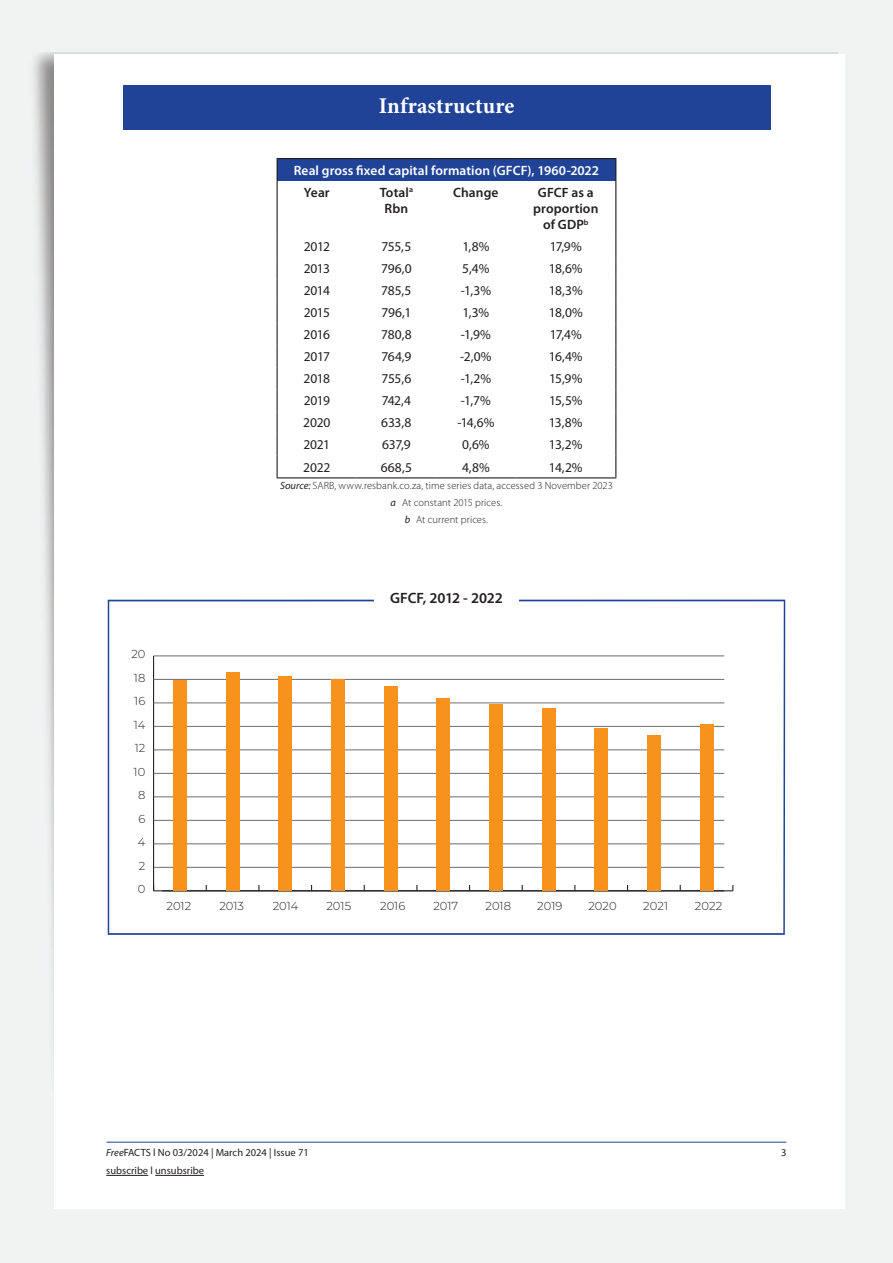
<style>
.page{position:relative;width:893px;height:1263px;background:#f1f3f3}
.page>*{position:absolute;margin:0;border:0;box-sizing:border-box;transform-origin:0 0}
.t1{font:700 22.5px "Minion Pro";letter-spacing:.005em;color:#fff}
.t2{font:600 15px "Myriad Pro";letter-spacing:-.005em;color:#231f20}
.t3{font:13.5px "Myriad Pro";letter-spacing:-.03em;color:#231f20}
.t4{font:600 13.5px "Myriad Pro";letter-spacing:.005em;color:#fff}
.t5{font:600 13.5px/16.2px "Myriad Pro";letter-spacing:.005em;color:#231f20;text-align:center}
.t6{font:300 11.55px "Montserrat";color:#231f20}
.t7{font:300 10.5px/16.8px "Myriad Pro";letter-spacing:.01em;color:#231f20;text-align:center}
.t8{font:10.5px "Myriad Pro";color:#231f20}
.s1{font-weight:400;font-style:italic}
.s2{font-style:italic}
</style>
<div class="page">
<div style="left:54px;top:54px;width:791px;height:1155px;background:#fff"></div>
<hr style="left:106px;top:1175px;width:42px;height:1px;background:#231f20">
<hr style="left:155px;top:1175px;width:49px;height:1px;background:#231f20">
<hr style="left:107px;top:1142px;width:679px;height:1px;background:#204397">
<div style="left:123px;top:85px;width:647px;height:45px;background:#204397"></div>
<svg style="left:108px;top:600px;width:677px;height:335px"></svg>
<div style="left:374px;top:592px;width:145px;height:18px;background:#fff"></div>
<div style="left:277px;top:159px;width:339px;height:22px;background:#204397"></div>
<hr style="left:277px;top:158px;width:80px;height:1px;background:#231f20">
<svg style="left:277px;top:159px;width:1px;height:22px"></svg>
<hr style="left:357px;top:158px;width:79px;height:1px;background:#231f20">
<hr style="left:436px;top:158px;width:80px;height:1px;background:#231f20">
<hr style="left:516px;top:158px;width:100px;height:1px;background:#231f20">
<svg style="left:615px;top:159px;width:1px;height:22px"></svg>
<hr style="left:277px;top:181px;width:1px;height:54px;background:#231f20">
<hr style="left:615px;top:181px;width:1px;height:54px;background:#231f20">
<svg style="left:277px;top:235px;width:1px;height:242px"></svg>
<svg style="left:615px;top:235px;width:1px;height:242px"></svg>
<hr style="left:277px;top:477px;width:80px;height:1px;background:#231f20">
<hr style="left:357px;top:477px;width:79px;height:1px;background:#231f20">
<hr style="left:436px;top:477px;width:80px;height:1px;background:#231f20">
<hr style="left:516px;top:477px;width:100px;height:1px;background:#231f20">
<h1 class="t1" style="left:379px;top:90px;width:137px">Infrastructure</h1>
<p class="t4" style="left:294px;top:162px;width:307px">Real gross xed capital formation (GFCF), 1960-2022</p>
<p class="t5" style="left:304px;top:184px;width:27px">Year</p>
<p class="t5" style="left:380px;top:184px;width:35px">Total<sup>a<br></sup>Rbn</p>
<p class="t5" style="left:453px;top:184px;width:47px">Change</p>
<p class="t5" style="left:533px;top:184px;width:67px">GFCF as a proportion of GDP<sup>b</sup></p>
<p class="t3" style="left:304px;top:238px;width:28px">2012</p>
<p class="t3" style="left:381px;top:238px;width:31px">755,5</p>
<p class="t3" style="left:462px;top:238px;width:29px">1,8%</p>
<p class="t3" style="left:550px;top:238px;width:33px">17,9%</p>
<p class="t3" style="left:304px;top:260px;width:28px">2013</p>
<p class="t3" style="left:381px;top:260px;width:32px">796,0</p>
<p class="t3" style="left:462px;top:260px;width:29px">5,4%</p>
<p class="t3" style="left:549px;top:260px;width:35px">18,6%</p>
<p class="t3" style="left:304px;top:282px;width:28px">2014</p>
<p class="t3" style="left:381px;top:282px;width:32px">785,5</p>
<p class="t3" style="left:461px;top:282px;width:32px">-1,3%</p>
<p class="t3" style="left:549px;top:282px;width:35px">18,3%</p>
<p class="t3" style="left:304px;top:304px;width:28px">2015</p>
<p class="t3" style="left:381px;top:304px;width:31px">796,1</p>
<p class="t3" style="left:462px;top:304px;width:28px">1,3%</p>
<p class="t3" style="left:549px;top:304px;width:36px">18,0%</p>
<p class="t3" style="left:304px;top:326px;width:28px">2016</p>
<p class="t3" style="left:381px;top:326px;width:32px">780,8</p>
<p class="t3" style="left:461px;top:326px;width:32px">-1,9%</p>
<p class="t3" style="left:550px;top:326px;width:33px">17,4%</p>
<p class="t3" style="left:304px;top:348px;width:28px">2017</p>
<p class="t3" style="left:381px;top:348px;width:32px">764,9</p>
<p class="t3" style="left:460px;top:348px;width:33px">-2,0%</p>
<p class="t3" style="left:549px;top:348px;width:35px">16,4%</p>
<p class="t3" style="left:304px;top:370px;width:28px">2018</p>
<p class="t3" style="left:381px;top:370px;width:31px">755,6</p>
<p class="t3" style="left:461px;top:370px;width:32px">-1,2%</p>
<p class="t3" style="left:549px;top:370px;width:35px">15,9%</p>
<p class="t3" style="left:304px;top:393px;width:28px">2019</p>
<p class="t3" style="left:382px;top:393px;width:31px">742,4</p>
<p class="t3" style="left:461px;top:393px;width:32px">-1,7%</p>
<p class="t3" style="left:549px;top:393px;width:35px">15,5%</p>
<p class="t3" style="left:303px;top:415px;width:29px">2020</p>
<p class="t3" style="left:381px;top:415px;width:32px">633,8</p>
<p class="t3" style="left:457px;top:415px;width:38px">-14,6%</p>
<p class="t3" style="left:549px;top:415px;width:35px">13,8%</p>
<p class="t3" style="left:303px;top:437px;width:28px">2021</p>
<p class="t3" style="left:382px;top:437px;width:30px">637,9</p>
<p class="t3" style="left:462px;top:437px;width:29px">0,6%</p>
<p class="t3" style="left:549px;top:437px;width:35px">13,2%</p>
<p class="t3" style="left:303px;top:459px;width:29px">2022</p>
<p class="t3" style="left:381px;top:459px;width:33px">668,5</p>
<p class="t3" style="left:462px;top:459px;width:29px">4,8%</p>
<p class="t3" style="left:549px;top:459px;width:35px">14,2%</p>
<p class="t7" style="left:280px;top:477px;width:334px"><span class="s1">Source:</span> SARB, www.resbank.co.za, time series data, accessed 3 November 2023 <span class="s1">a</span> At constant 2015 prices.<br><span class="s1">b</span> At current prices.</p>
<p class="t6" style="left:131px;top:646px;width:16px">20</p>
<p class="t6" style="left:134px;top:670px;width:13px">18</p>
<p class="t6" style="left:134px;top:693px;width:13px">16</p>
<p class="t6" style="left:134px;top:717px;width:13px">14</p>
<p class="t6" style="left:135px;top:740px;width:12px">12</p>
<p class="t6" style="left:134px;top:764px;width:13px">10</p>
<p class="t6" style="left:138px;top:787px;width:9px">8</p>
<p class="t6" style="left:139px;top:811px;width:8px">6</p>
<p class="t6" style="left:138px;top:834px;width:9px">4</p>
<p class="t6" style="left:139px;top:858px;width:8px">2</p>
<p class="t6" style="left:138px;top:881px;width:9px">0</p>
<p class="t2" style="left:390px;top:588px;width:114px">GFCF, 2012 - 2022</p>
<p class="t6" style="left:167px;top:898px;width:26px">2012</p>
<p class="t6" style="left:219px;top:898px;width:26px">2013</p>
<p class="t6" style="left:273px;top:898px;width:27px">2014</p>
<p class="t6" style="left:326px;top:898px;width:26px">2015</p>
<p class="t6" style="left:380px;top:898px;width:27px">2016</p>
<p class="t6" style="left:433px;top:898px;width:26px">2017</p>
<p class="t6" style="left:485px;top:898px;width:27px">2018</p>
<p class="t6" style="left:537px;top:898px;width:27px">2019</p>
<p class="t6" style="left:588px;top:898px;width:30px">2020</p>
<p class="t6" style="left:643px;top:898px;width:26px">2021</p>
<p class="t6" style="left:695px;top:898px;width:29px">2022</p>
<p class="t8" style="left:106px;top:1146px;width:204px"><span class="s2">Free</span>FACTS l No 03/2024 | March 2024 | Issue 71</p>
<p class="t8" style="left:781px;top:1146px;width:7px">3</p>
<p class="t8" style="left:106px;top:1164px;width:99px">subscribe l unsubsribe</p>
</div>
